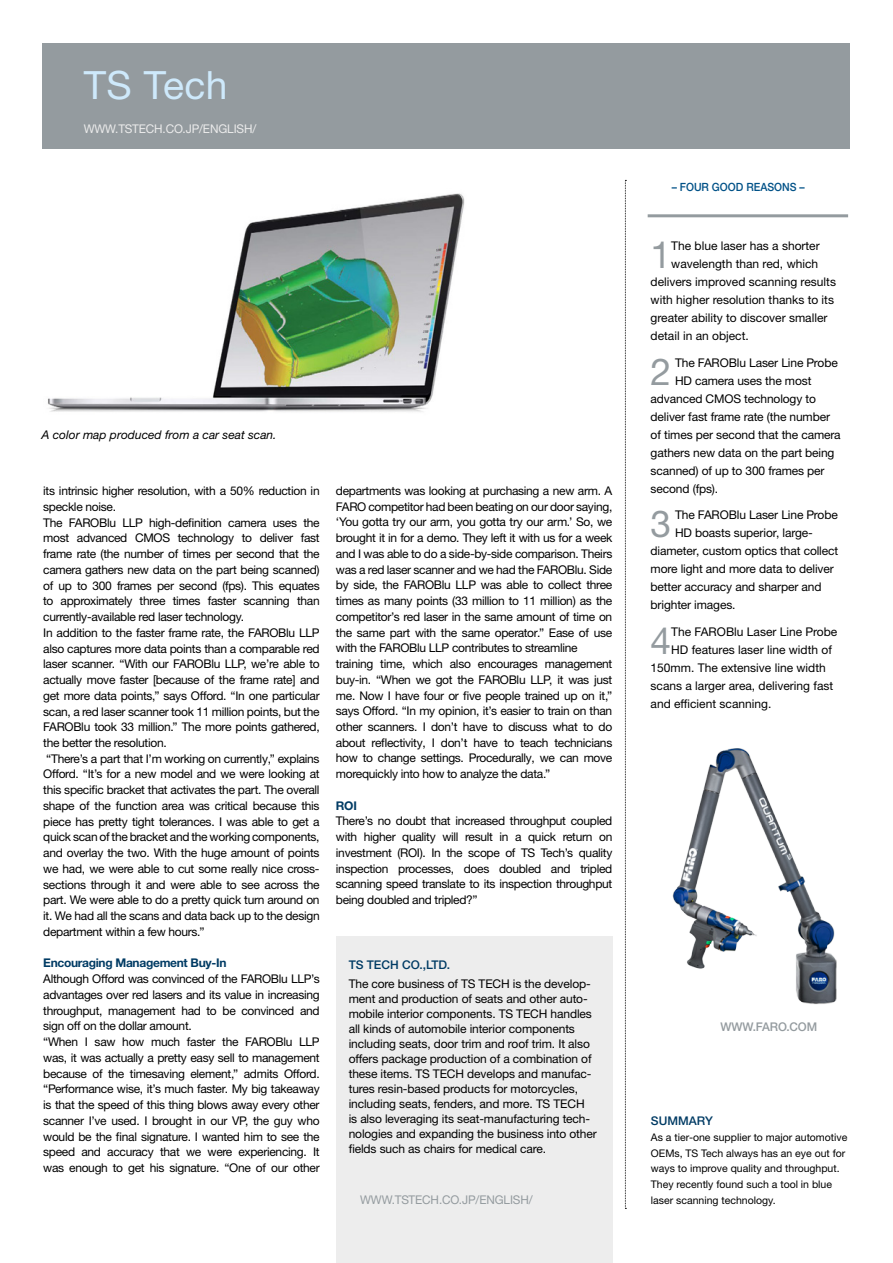
<style>
.page{position:relative;width:893px;height:1263px;background:#fff}
.page>*{position:absolute;margin:0;border:0;box-sizing:border-box;transform-origin:0 0}
.t1{font:39px "Helvetica Neue LTW1 G";letter-spacing:.01em;color:#cee9fb}
.t2{font:37.2px "Helvetica Neue LTW1 G";color:#949b9f}
.t3{font:12px/15.8px "Helvetica Neue LTW1 G";letter-spacing:-.025em;color:#000}
.t4{font:12px "Helvetica Neue LTW1 G";color:#000}
.t5{font:italic 12px "Helvetica Neue LTW1 G";color:#000}
.t6{font:700 12px "Helvetica Neue LTW1 G";letter-spacing:-.025em;color:#003b64}
.t7{font:12px "Helvetica Neue LTW1 G";letter-spacing:-.01em;color:#ebebeb}
.t8{font:12px "Helvetica Neue LTW1 G";letter-spacing:-.01em;color:#949b9f}
.t9{font:500 12px "Helvetica Neue LTW1 G";color:#003b64}
.t10{font:500 12px "Helvetica Neue LTW1 G";letter-spacing:-.01em;color:#949b9f}
.t11{font:500 11.4px "Helvetica Neue LTW1 G";color:#005187;scale:.93 1}
.t12{font:10.5px/15.8px "Helvetica Neue LTW1 G";color:#000}
</style>
<div class="page">
<svg style="left:625px;top:180px;width:1px;height:1029px"></svg>
<div style="left:336px;top:936px;width:276px;height:327px;background:#ededed"></div>
<div style="left:42px;top:43px;width:808px;height:105px;background:#949b9f"></div>
<hr style="left:648px;top:214px;width:200px;height:3px;background:#949b9f">
<img style="left:48px;top:193px;width:417px;height:219px">
<img style="left:673px;top:748px;width:164px;height:256px">
<h1 class="t1" style="left:84px;top:61px;width:145px">TS Tech</h1>
<p class="t7" style="left:84px;top:121px;width:174px">WWW.TSTECH.CO.JP/ENGLISH/</p>
<p class="t5" style="left:42px;top:427px;width:237px">A color map produced from a car seat scan.</p>
<p class="t3" style="left:43px;top:483px;width:278px">its intrinsic higher resolution, with a 50% reduction in speckle noise.<br>The FAROBlu LLP high-definition camera uses the most advanced CMOS technology to deliver fast frame rate (the number of times per second that the camera gathers new data on the part being scanned) of up to 300 frames per second (fps). This equates to approximately three times faster scanning than currently-available red laser technology.<br>In addition to the faster frame rate, the FAROBlu LLP also captures more data points than a comparable red laser scanner. “With our FAROBlu LLP, we’re able to actually move faster [because of the frame rate] and get more data points,” says Offord. “In one particular scan, a red laser scanner took 11 million points, but the FAROBlu took 33 million.” The more points gathered, the better the resolution.<br>“There’s a part that I’m working on currently,” explains Offord. “It’s for a new model and we were looking at this specific bracket that activates the part. The overall shape of the function area was critical because this piece has pretty tight tolerances. I was able to get a quick scan of the bracket and the working components, and overlay the two. With the huge amount of points we had, we were able to cut some really nice cross&shy;sections through it and were able to see across the part. We were able to do a pretty quick turn around on it. We had all the scans and data back up to the design department within a few hours.”</p>
<p class="t6" style="left:43px;top:956px;width:185px">Encouraging Management Buy-In</p>
<p class="t3" style="left:43px;top:971px;width:278px">Although Offord was convinced of the FAROBlu LLP’s advantages over red lasers and its value in increasing throughput, management had to be convinced and sign off on the dollar amount.<br>“When I saw how much faster the FAROBlu LLP was, it was actually a pretty easy sell to management because of the timesaving element,” admits Offord. “Performance wise, it’s much faster. My big takeaway is that the speed of this thing blows away every other scanner I’ve used. I brought in our VP, the guy who would be the final signature. I wanted him to see the speed and accuracy that we were experiencing. It was enough to get his signature. “One of our other</p>
<p class="t3" style="left:336px;top:483px;width:278px">departments was looking at purchasing a new arm. A FARO competitor had been beating on our door saying, ‘You gotta try our arm, you gotta try our arm.’ So, we brought it in for a demo. They left it with us for a week and I was able to do a side-by-side comparison. Theirs was a red laser scanner and we had the FAROBlu. Side by side, the FAROBlu LLP was able to collect three times as many points (33 million to 11 million) as the competitor’s red laser in the same amount of time on the same part with the same operator.” Ease of use with the FAROBlu LLP contributes to streamline training time, which also encourages management buy-in. “When we got the FAROBlu LLP, it was just me. Now I have four or five people trained up on it,” says Offord. “In my opinion, it’s easier to train on than other scanners. I don’t have to discuss what to do about reflectivity, I don’t have to teach technicians how to change settings. Procedurally, we can move morequickly into how to analyze the data.”</p>
<p class="t6" style="left:336px;top:798px;width:22px">ROI</p>
<p class="t3" style="left:336px;top:813px;width:278px;text-align:justify">There’s no doubt that increased throughput coupled with higher quality will result in a quick return on investment (ROI). In the scope of TS Tech’s quality inspection processes, does doubled and tripled scanning speed translate to its inspection throughput being doubled and tripled?”</p>
<p class="t9" style="left:349px;top:957px;width:103px">TS TECH CO.,LTD.</p>
<p class="t3" style="left:349px;top:976px;width:250px;line-height:15px">The core business of TS TECH is the develop&shy;ment and production of seats and other auto&shy;mobile interior components. TS TECH handles all kinds of automobile interior components including seats, door trim and roof trim. It also offers package production of a combination of these items. TS TECH develops and manufac&shy;tures resin-based products for motorcycles, including seats, fenders, and more. TS TECH<br>is also leveraging its seat-manufacturing tech&shy;nologies and expanding the business into other fields such as chairs for medical care.</p>
<p class="t8" style="left:360px;top:1192px;width:174px">WWW.TSTECH.CO.JP/ENGLISH/</p>
<p class="t11" style="left:672px;top:180px;width:145px">– FOUR GOOD REASONS –</p>
<h2 class="t2" style="left:651px;top:232px;width:22px">1</h2>
<p class="t4" style="left:671px;top:239px;width:150px">The blue laser has a shorter</p>
<p class="t4" style="left:671px;top:257px;width:148px">wavelength than red, which</p>
<p class="t4" style="left:651px;top:275px;width:187px">delivers improved scanning results</p>
<p class="t4" style="left:651px;top:293px;width:185px">with higher resolution thanks to its</p>
<p class="t4" style="left:651px;top:311px;width:178px">greater ability to discover smaller</p>
<p class="t4" style="left:651px;top:329px;width:100px">detail in an object.</p>
<h2 class="t2" style="left:651px;top:349px;width:22px">2</h2>
<p class="t3" style="left:675px;top:355px;width:164px">The FAROBlu Laser Line Probe</p>
<p class="t3" style="left:675px;top:373px;width:138px">HD camera uses the most</p>
<p class="t3" style="left:651px;top:391px;width:167px">advanced CMOS technology to</p>
<p class="t3" style="left:651px;top:409px;width:181px">deliver fast frame rate (the number</p>
<p class="t3" style="left:651px;top:427px;width:191px">of times per second that the camera</p>
<p class="t3" style="left:651px;top:445px;width:185px">gathers new data on the part being</p>
<p class="t3" style="left:651px;top:463px;width:175px">scanned) of up to 300 frames per</p>
<p class="t3" style="left:651px;top:481px;width:69px">second (fps).</p>
<h2 class="t2" style="left:651px;top:501px;width:22px">3</h2>
<p class="t3" style="left:675px;top:507px;width:164px">The FAROBlu Laser Line Probe</p>
<p class="t3" style="left:675px;top:525px;width:139px">HD boasts superior, large-</p>
<p class="t3" style="left:651px;top:543px;width:189px">diameter, custom optics that collect</p>
<p class="t3" style="left:651px;top:561px;width:185px">more light and more data to deliver</p>
<p class="t3" style="left:651px;top:579px;width:172px">better accuracy and sharper and</p>
<p class="t3" style="left:651px;top:597px;width:86px">brighter images.</p>
<h2 class="t2" style="left:651px;top:618px;width:22px">4</h2>
<p class="t4" style="left:671px;top:624px;width:168px">The FAROBlu Laser Line Probe</p>
<p class="t4" style="left:671px;top:642px;width:162px">HD features laser line width of</p>
<p class="t4" style="left:651px;top:660px;width:177px">150mm. The extensive line width</p>
<p class="t4" style="left:651px;top:678px;width:184px">scans a larger area, delivering fast</p>
<p class="t4" style="left:651px;top:696px;width:122px">and efficient scanning.</p>
<p class="t10" style="left:721px;top:1019px;width:98px">WWW.FARO.COM</p>
<p class="t9" style="left:651px;top:1113px;width:63px">SUMMARY</p>
<p class="t12" style="left:651px;top:1129px;width:198px">As a tier-one supplier to major automotive OEMs, TS Tech always has an eye out for ways to improve quality and throughput.<br>They recently found such a tool in blue laser scanning technology.</p>
</div>
